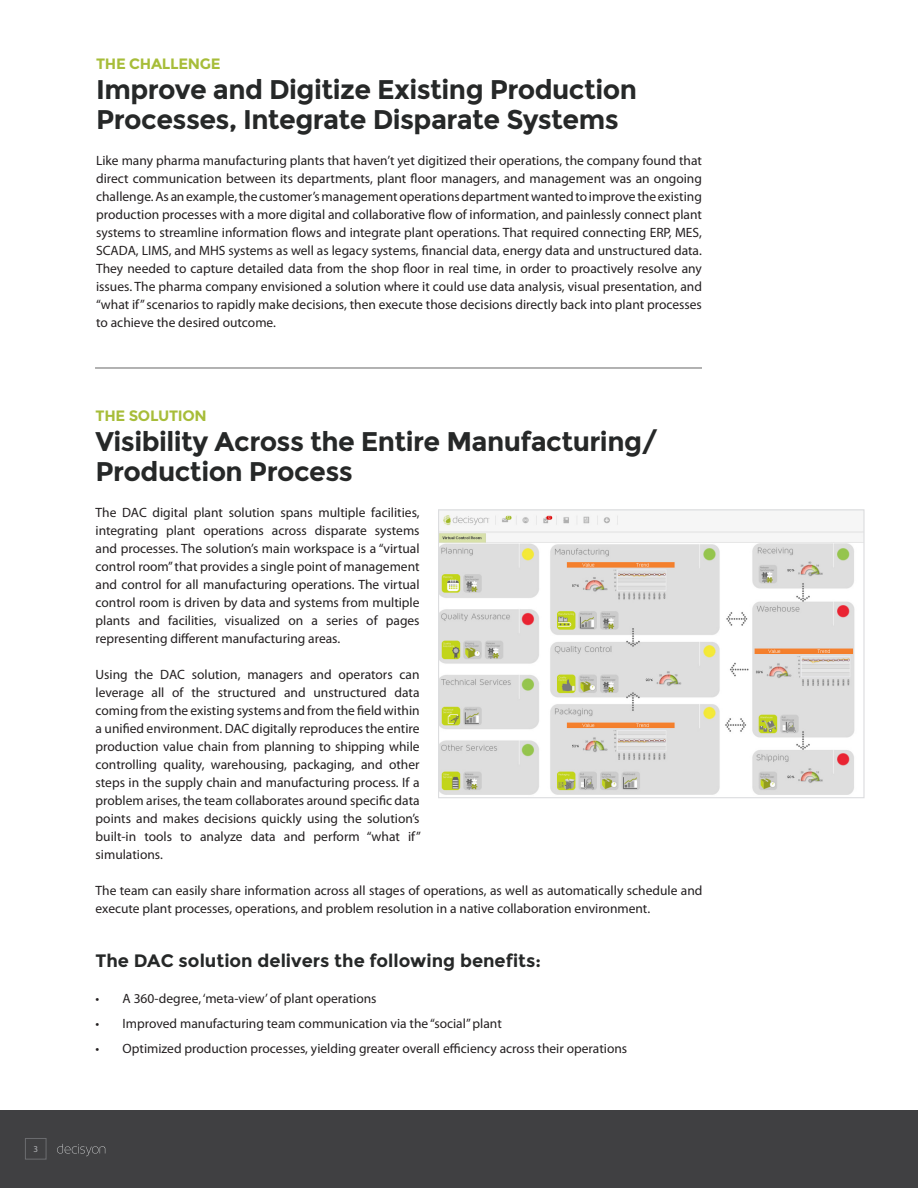
<style>
.page{position:relative;width:918px;height:1188px;background:#fff}
.page>*{position:absolute;margin:0;border:0;box-sizing:border-box;transform-origin:0 0}
.t1{font:700 27px/30px "Montserrat";letter-spacing:-.02em;color:#262828}
.t2{font:700 18px "Montserrat";color:#262828}
.t3{font:700 15px "Montserrat";letter-spacing:-.02em;color:#a7bd39}
.t4{font:13.5px/18px "Myriad Pro";color:#231f20;text-align:justify}
.t5{font:9px "Myriad Pro";color:#b2b3b7}
</style>
<div class="page">
<div style="left:0;top:1110px;width:918px;height:78px;background:#404042"></div>
<div style="left:25px;top:1138px;width:21px;height:22px;border:1px solid #6c6d70"></div>
<svg style="left:57px;top:1144px;width:48px;height:12px"></svg>
<hr style="left:95px;top:368px;width:607px;height:1px;background:#666">
<img style="left:440px;top:514px;width:423px;height:281px">
<div style="left:438px;top:509px;width:427px;height:289px;border:1px solid #dcdddf"></div>
<p class="t5" style="left:33px;top:1144px;width:6px">3</p>
<p class="t3" style="left:96px;top:54px;width:126px">THE CHALLENGE</p>
<p class="t1" style="left:96px;top:74px;width:542px">Improve and Digitize Existing Production<br>Processes, Integrate Disparate Systems</p>
<p class="t4" style="left:96px;top:151px;width:607px">Like many pharma manufacturing plants that haven’t yet digitized their operations, the company found that direct communication between its departments, plant floor managers, and management was an ongoing challenge. As an example, the customer’s management operations department wanted to improve the existing production processes with a more digital and collaborative flow of information, and painlessly connect plant systems to streamline information flows and integrate plant operations. That required connecting ERP, MES, SCADA, LIMS, and MHS systems as well as legacy systems, financial data, energy data and unstructured data.<br>They needed to capture detailed data from the shop floor in real time, in order to proactively resolve any issues. The pharma company envisioned a solution where it could use data analysis, visual presentation, and “what if” scenarios to rapidly make decisions, then execute those decisions directly back into plant processes to achieve the desired outcome.</p>
<p class="t3" style="left:96px;top:407px;width:113px">THE SOLUTION</p>
<p class="t1" style="left:96px;top:427px;width:564px">Visibility Across the Entire Manufacturing/<br>Production Process</p>
<p class="t4" style="left:96px;top:504px;width:326px">The DAC digital plant solution spans multiple facilities, integrating plant operations across disparate systems and processes. The solution’s main workspace is a “virtual control room” that provides a single point of management and control for all manufacturing operations. The virtual control room is driven by data and systems from multiple plants and facilities, visualized on a series of pages representing different manufacturing areas.</p>
<p class="t4" style="left:96px;top:666px;width:327px">Using the DAC solution, managers and operators can leverage all of the structured and unstructured data coming from the existing systems and from the field within a unified environment. DAC digitally reproduces the entire production value chain from planning to shipping while controlling quality, warehousing, packaging, and other steps in the supply chain and manufacturing process. If a problem arises, the team collaborates around specific data points and makes decisions quickly using the solution’s built-in tools to analyze data and perform “what if” simulations.</p>
<p class="t4" style="left:96px;top:882px;width:608px">The team can easily share information across all stages of operations, as well as automatically schedule and execute plant processes, operations, and problem resolution in a native collaboration environment.</p>
<p class="t2" style="left:96px;top:950px;width:447px">The DAC solution delivers the following benefits:</p>
<p class="t4" style="left:96px;top:990px;width:283px">• A 360-degree, ‘meta-view’ of plant operations</p>
<p class="t4" style="left:96px;top:1014px;width:408px">• Improved manufacturing team communication via the “social” plant</p>
<p class="t4" style="left:96px;top:1039px;width:533px">• Optimized production processes, yielding greater overall efficiency across their operations</p>
</div>
